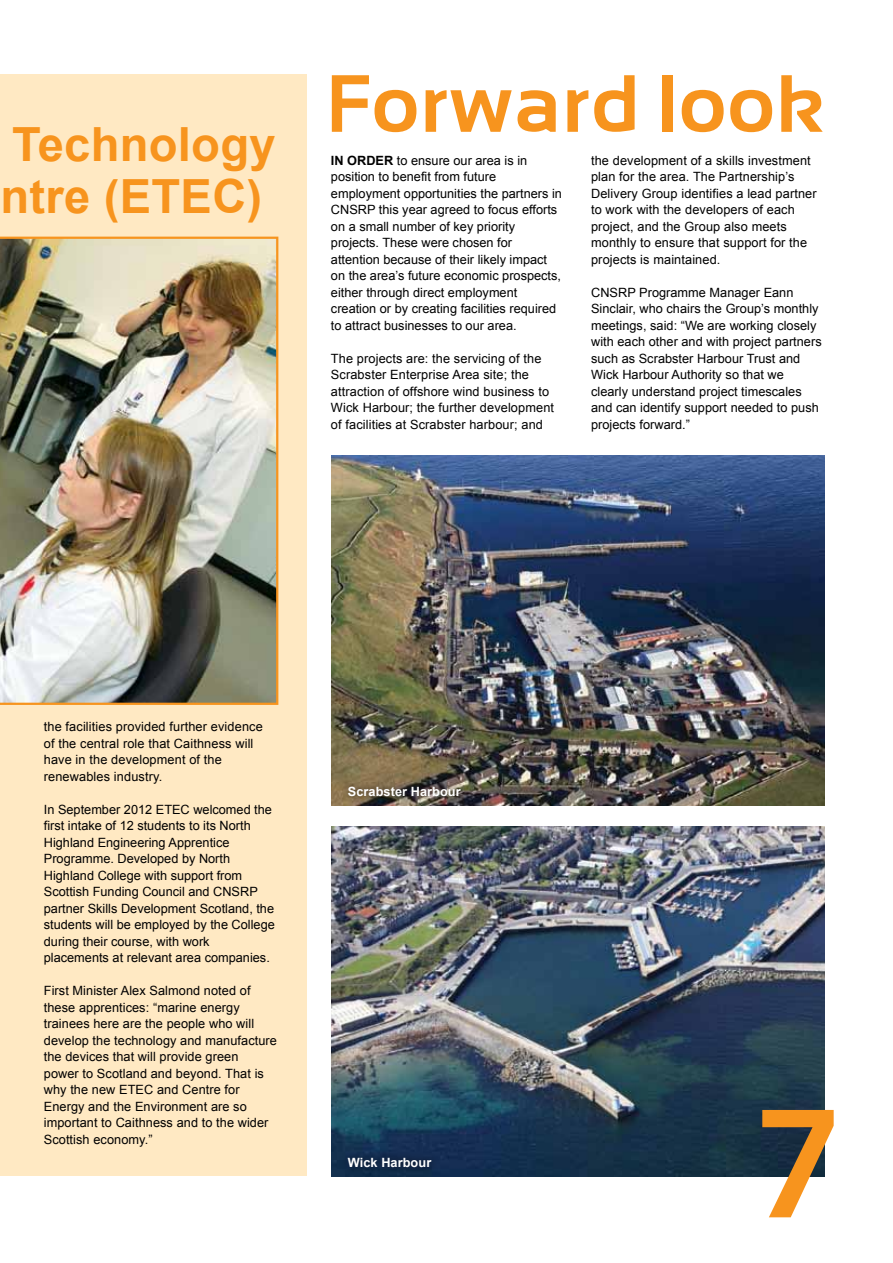
<style>
.page{position:relative;width:893px;height:1263px;background:#fff}
.page>*{position:absolute;margin:0;border:0;box-sizing:border-box;transform-origin:0 0}
.t1{font:700 153.75px "Sansation";color:#f7941e}
.t2{font:700 81px "Sansation";letter-spacing:.025em;color:#f7941e}
.t3{font:700 47.1px/51.6px "Arial";letter-spacing:.005em;color:#f7941e}
.t4{font:12.75px/16.5px "Arial";color:#000}
.t5{font:700 12.75px "Arial";letter-spacing:.005em;color:#fff}
.s1{font-weight:700}
</style>
<div class="page">
<img style="left:332px;top:826px;width:493px;height:350px">
<div style="left:0;top:75px;width:306px;height:1101px;background:#ffe9c3"></div>
<img style="left:332px;top:456px;width:493px;height:350px">
<img style="left:336px;top:1144px;width:107px;height:33px">
<img style="left:336px;top:774px;width:137px;height:32px">
<img style="left:0;top:237px;width:278px;height:468px">
<h3 class="t3" style="left:0;top:120px;width:277px">Technology ntre (ETEC)</h3>
<h2 class="t2" style="left:326px;top:58px;width:500px">Forward look</h2>
<p class="t4" style="left:331px;top:152px;width:233px"><span class="s1">IN ORDER</span> to ensure our area is in position to benefit from future employment opportunities the partners in CNSRP this year agreed to focus efforts on a small number of key priority projects. These were chosen for attention because of their likely impact on the area’s future economic prospects, either through direct employment creation or by creating facilities required to attract businesses to our area.</p>
<p class="t4" style="left:331px;top:350px;width:225px">The projects are: the servicing of the Scrabster Enterprise Area site; the attraction of offshore wind business to Wick Harbour; the further development of facilities at Scrabster harbour; and</p>
<p class="t4" style="left:591px;top:152px;width:227px">the development of a skills investment plan for the area. The Partnership’s Delivery Group identifies a lead partner to work with the developers of each project, and the Group also meets monthly to ensure that support for the projects is maintained.</p>
<p class="t4" style="left:591px;top:284px;width:232px">CNSRP Programme Manager Eann Sinclair, who chairs the Group’s monthly meetings, said: “We are working closely with each other and with project partners such as Scrabster Harbour Trust and Wick Harbour Authority so that we clearly understand project timescales and can identify support needed to push projects forward.”</p>
<p class="t4" style="left:44px;top:719px;width:220px">the facilities provided further evidence of the central role that Caithness will have in the development of the renewables industry.</p>
<p class="t4" style="left:44px;top:801px;width:233px">In September 2012 ETEC welcomed the first intake of 12 students to its North Highland Engineering Apprentice Programme. Developed by North Highland College with support from Scottish Funding Council and CNSRP partner Skills Development Scotland, the students will be employed by the College during their course, with work placements at relevant area companies.</p>
<p class="t4" style="left:44px;top:983px;width:235px">First Minister Alex Salmond noted of these apprentices: “marine energy trainees here are the people who will develop the technology and manufacture the devices that will provide green<br>power to Scotland and beyond. That is why the new ETEC and Centre for Energy and the Environment are so important to Caithness and to the wider Scottish economy.”</p>
<p class="t5" style="left:348px;top:783px;width:114px">Scrabster Harbour</p>
<p class="t5" style="left:348px;top:1154px;width:85px">Wick Harbour</p>
<h1 class="t1" style="left:755px;top:1076px;width:86px">7</h1>
</div>
